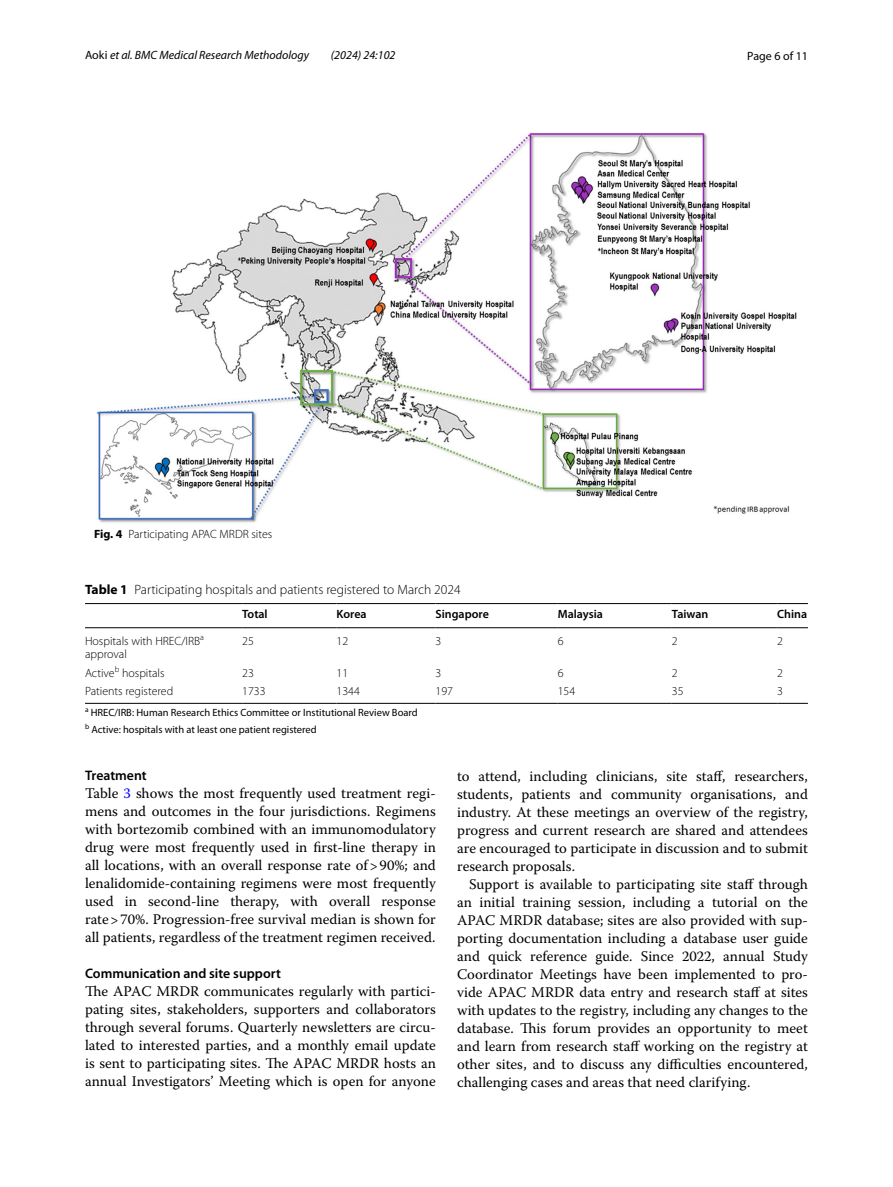
<style>
.page{position:relative;width:893px;height:1187px;background:#fff}
.page>*{position:absolute;margin:0;border:0;box-sizing:border-box;transform-origin:0 0}
.t1{font:14.7px/18px "Warnock Pro";color:#000;text-align:justify}
.t2{font:600 13.8px "Myriad Pro";color:#000}
.t3{font:300 13.5px "Myriad Pro";color:#000}
.t4{font:300 12px/13.5px "Myriad Pro";color:#000}
.t5{font:italic 12px "Myriad Pro";color:#000}
.t6{font:600 12px "Myriad Pro";color:#000}
.t7{font:12px "Myriad Pro";color:#000}
.t8{font:10.5px/17px "Myriad Pro";color:#000}
.s1{font-style:normal}
.s2{font-weight:700}
.s3{color:#00f}
</style>
<div class="page">
<img style="left:96px;top:133px;width:701px;height:390px">
<hr style="left:85px;top:603px;width:157px;height:1px;background:#000">
<hr style="left:85px;top:627px;width:157px;height:1px;background:#000">
<hr style="left:242px;top:603px;width:95px;height:1px;background:#000">
<hr style="left:242px;top:627px;width:95px;height:1px;background:#000">
<hr style="left:337px;top:603px;width:99px;height:1px;background:#000">
<hr style="left:337px;top:627px;width:99px;height:1px;background:#000">
<hr style="left:436px;top:603px;width:122px;height:1px;background:#000">
<hr style="left:436px;top:627px;width:122px;height:1px;background:#000">
<hr style="left:558px;top:603px;width:114px;height:1px;background:#000">
<hr style="left:558px;top:627px;width:114px;height:1px;background:#000">
<hr style="left:672px;top:603px;width:105px;height:1px;background:#000">
<hr style="left:672px;top:627px;width:105px;height:1px;background:#000">
<hr style="left:777px;top:603px;width:31px;height:1px;background:#000">
<hr style="left:777px;top:627px;width:31px;height:1px;background:#000">
<hr style="left:85px;top:703px;width:157px;height:1px;background:#000">
<hr style="left:242px;top:703px;width:95px;height:1px;background:#000">
<hr style="left:337px;top:703px;width:99px;height:1px;background:#000">
<hr style="left:436px;top:703px;width:122px;height:1px;background:#000">
<hr style="left:558px;top:703px;width:114px;height:1px;background:#000">
<hr style="left:672px;top:703px;width:105px;height:1px;background:#000">
<hr style="left:777px;top:703px;width:31px;height:1px;background:#000">
<p class="t5" style="left:85px;top:48px;width:225px"><span class="s1">Aoki</span> et al. BMC Medical Research Methodology</p>
<p class="t5" style="left:331px;top:48px;width:66px">(2024) 24:102</p>
<p class="t7" style="left:747px;top:48px;width:62px">Page 6 of 11</p>
<p class="t4" style="left:94px;top:527px;width:180px"><span class="s2">Fig. 4</span> Participating APAC MRDR sites</p>
<p class="t3" style="left:85px;top:581px;width:377px"><span class="s2">Table 1</span> Participating hospitals and patients registered to March 2024</p>
<p class="t6" style="left:242px;top:606px;width:27px">Total</p>
<p class="t6" style="left:337px;top:606px;width:32px">Korea</p>
<p class="t6" style="left:436px;top:606px;width:55px">Singapore</p>
<p class="t6" style="left:558px;top:606px;width:47px">Malaysia</p>
<p class="t6" style="left:672px;top:606px;width:38px">Taiwan</p>
<p class="t6" style="left:777px;top:606px;width:31px">China</p>
<p class="t4" style="left:85px;top:634px;width:121px">Hospitals with HREC/IRB<sup>a </sup>approval</p>
<p class="t4" style="left:242px;top:634px;width:13px">25</p>
<p class="t4" style="left:337px;top:634px;width:13px">12</p>
<p class="t4" style="left:436px;top:634px;width:7px">3</p>
<p class="t4" style="left:558px;top:634px;width:7px">6</p>
<p class="t4" style="left:672px;top:634px;width:7px">2</p>
<p class="t4" style="left:777px;top:634px;width:7px">2</p>
<p class="t4" style="left:85px;top:666px;width:81px">Active<sup>b</sup> hospitals</p>
<p class="t4" style="left:242px;top:666px;width:13px">23</p>
<p class="t4" style="left:337px;top:666px;width:13px">11</p>
<p class="t4" style="left:436px;top:666px;width:7px">3</p>
<p class="t4" style="left:558px;top:666px;width:7px">6</p>
<p class="t4" style="left:672px;top:666px;width:7px">2</p>
<p class="t4" style="left:777px;top:666px;width:7px">2</p>
<p class="t4" style="left:85px;top:684px;width:90px">Patients registered</p>
<p class="t4" style="left:242px;top:684px;width:25px">1733</p>
<p class="t4" style="left:337px;top:684px;width:25px">1344</p>
<p class="t4" style="left:436px;top:684px;width:19px">197</p>
<p class="t4" style="left:558px;top:684px;width:19px">154</p>
<p class="t4" style="left:672px;top:684px;width:13px">35</p>
<p class="t4" style="left:777px;top:684px;width:7px">3</p>
<p class="t8" style="left:85px;top:703px;width:334px"><sup>a</sup> HREC/IRB: Human Research Ethics Committee or Institutional Review Board <sup>b</sup> Active: hospitals with at least one patient registered</p>
<p class="t2" style="left:85px;top:766px;width:63px">Treatment</p>
<p class="t1" style="left:85px;top:784px;width:352px">Table <span class="s3">3</span> shows the most frequently used treatment regi&shy;mens and outcomes in the four jurisdictions. Regimens with bortezomib combined with an immunomodulatory drug were most frequently used in first-line therapy in all locations, with an overall response rate of&gt;90%; and lenalidomide-containing regimens were most frequently used in second-line therapy, with overall response rate&gt;70%. Progression-free survival median is shown for all patients, regardless of the treatment regimen received.</p>
<p class="t2" style="left:85px;top:964px;width:197px">Communication and site support</p>
<p class="t1" style="left:85px;top:982px;width:352px">The APAC MRDR communicates regularly with partici&shy;pating sites, stakeholders, supporters and collaborators through several forums. Quarterly newsletters are circu&shy;lated to interested parties, and a monthly email update is sent to participating sites. The APAC MRDR hosts an annual Investigators’ Meeting which is open for anyone</p>
<p class="t1" style="left:457px;top:766px;width:352px">to attend, including clinicians, site staff, researchers, students, patients and community organisations, and industry. At these meetings an overview of the registry, progress and current research are shared and attendees are encouraged to participate in discussion and to submit research proposals.</p>
<p class="t1" style="left:457px;top:874px;width:352px;text-indent:12px">Support is available to participating site staff through an initial training session, including a tutorial on the APAC MRDR database; sites are also provided with sup&shy;porting documentation including a database user guide and quick reference guide. Since 2022, annual Study Coordinator Meetings have been implemented to pro&shy;vide APAC MRDR data entry and research staff at sites with updates to the registry, including any changes to the database. This forum provides an opportunity to meet and learn from research staff working on the registry at other sites, and to discuss any difficulties encountered, challenging cases and areas that need clarifying.</p>
</div>
